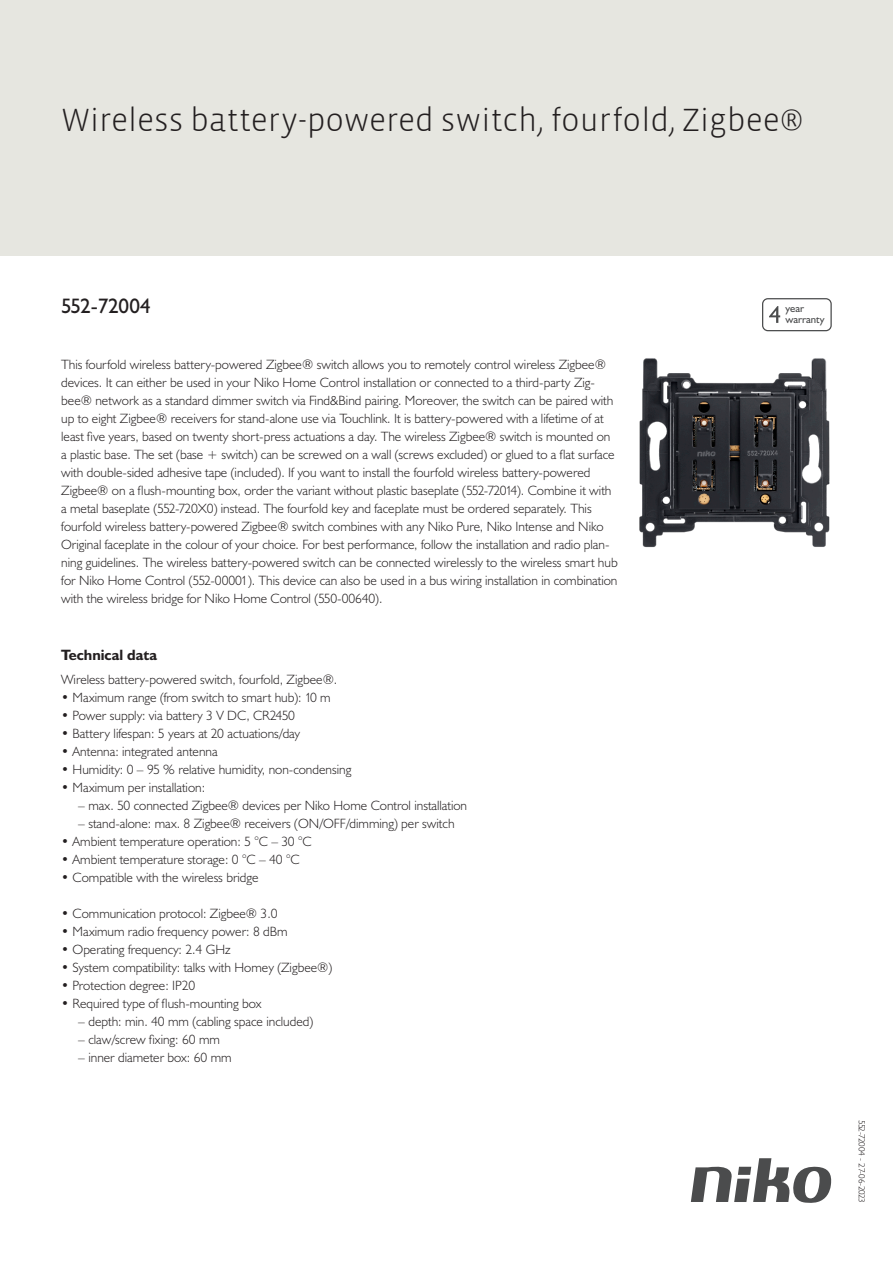
<style>
.page{position:relative;width:893px;height:1263px;background:#fff}
.page>*{position:absolute;margin:0;border:0;box-sizing:border-box;transform-origin:0 0}
.Title_datasheets{font:300 33px "Vista Sans";color:#231f20}
.Article_number{font:21px "Humanist 521 BT";letter-spacing:-.015em;color:#231f20}
.Titles_parts{font:700 15px "Humanist 521 BT";color:#231f20}
.Platte_tekst_CAB{font:300 13.5px/18px "Humanist 521 BT";color:#231f20}
.USP_Bullets{font:300 13.5px "Humanist 521 BT";color:#231f20}
.USP_Bullets_level_2{font:300 13.5px "Humanist 521 BT";color:#231f20}
.t1{font:10.8px/10.8px "Humanist 521 BT";color:#4b4c4d}
.Revision{font:300 9px "Humanist 521 BT";letter-spacing:-.03em;color:#231f20}
</style>
<div class="page">
<svg style="left:691px;top:1158px;width:141px;height:45px"></svg>
<div style="left:0;top:0;width:893px;height:255px;background:#e6e6e0"></div>
<svg style="left:762px;top:298px;width:70px;height:33px"></svg>
<img style="left:639px;top:358px;width:191px;height:190px">
<p class="Title_datasheets" style="left:61px;top:100px;width:744px">Wireless battery-powered switch, fourfold, Zigbee®</p>
<p class="Article_number" style="left:61px;top:293px;width:91px">552-72004</p>
<p class="Platte_tekst_CAB" style="left:61px;top:355px;width:558px">This fourfold wireless battery-powered Zigbee® switch allows you to remotely control wireless Zigbee® devices. It can either be used in your Niko Home Control installation or connected to a third-party Zig&shy;bee® network as a standard dimmer switch via Find&amp;Bind pairing. Moreover, the switch can be paired with up to eight Zigbee® receivers for stand-alone use via Touchlink. It is battery-powered with a lifetime of at least five years, based on twenty short-press actuations a day. The wireless Zigbee® switch is mounted on a plastic base. The set (base + switch) can be screwed on a wall (screws excluded) or glued to a flat surface with double-sided adhesive tape (included). If you want to install the fourfold wireless battery-powered Zigbee® on a flush-mounting box, order the variant without plastic baseplate (552-72014). Combine it with a metal baseplate (552-720X0) instead. The fourfold key and faceplate must be ordered separately. This fourfold wireless battery-powered Zigbee® switch combines with any Niko Pure, Niko Intense and Niko Original faceplate in the colour of your choice. For best performance, follow the installation and radio plan&shy;ning guidelines. The wireless battery-powered switch can be connected wirelessly to the wireless smart hub for Niko Home Control (552-00001). This device can also be used in a bus wiring installation in combination with the wireless bridge for Niko Home Control (550-00640).</p>
<p class="Titles_parts" style="left:61px;top:645px;width:98px">Technical data</p>
<p class="Platte_tekst_CAB" style="left:61px;top:670px;width:278px">Wireless battery-powered switch, fourfold, Zigbee®.</p>
<p class="USP_Bullets" style="left:61px;top:689px;width:271px">• Maximum range (from switch to smart hub): 10 m</p>
<p class="USP_Bullets" style="left:61px;top:707px;width:235px">• Power supply: via battery 3 V DC, CR2450</p>
<p class="USP_Bullets" style="left:61px;top:725px;width:241px">• Battery lifespan: 5 years at 20 actuations/day</p>
<p class="USP_Bullets" style="left:61px;top:743px;width:158px">• Antenna: integrated antenna</p>
<p class="USP_Bullets" style="left:61px;top:761px;width:292px">• Humidity: 0 – 95 % relative humidity, non-condensing</p>
<p class="USP_Bullets" style="left:61px;top:779px;width:145px">• Maximum per installation:</p>
<p class="USP_Bullets_level_2" style="left:78px;top:797px;width:390px">– max. 50 connected Zigbee® devices per Niko Home Control installation</p>
<p class="USP_Bullets_level_2" style="left:78px;top:815px;width:378px">– stand-alone: max. 8 Zigbee® receivers (ON/OFF/dimming) per switch</p>
<p class="USP_Bullets" style="left:61px;top:833px;width:252px">• Ambient temperature operation: 5 °C – 30 °C</p>
<p class="USP_Bullets" style="left:61px;top:851px;width:240px">• Ambient temperature storage: 0 °C – 40 °C</p>
<p class="USP_Bullets" style="left:61px;top:869px;width:199px">• Compatible with the wireless bridge</p>
<p class="USP_Bullets" style="left:61px;top:905px;width:218px">• Communication protocol: Zigbee® 3.0</p>
<p class="USP_Bullets" style="left:61px;top:923px;width:228px">• Maximum radio frequency power: 8 dBm</p>
<p class="USP_Bullets" style="left:61px;top:941px;width:171px">• Operating frequency: 2.4 GHz</p>
<p class="USP_Bullets" style="left:61px;top:959px;width:273px">• System compatibility: talks with Homey (Zigbee®)</p>
<p class="USP_Bullets" style="left:61px;top:977px;width:135px">• Protection degree: IP20</p>
<p class="USP_Bullets" style="left:61px;top:995px;width:202px">• Required type of flush-mounting box</p>
<p class="USP_Bullets_level_2" style="left:78px;top:1013px;width:236px">– depth: min. 40 mm (cabling space included)</p>
<p class="USP_Bullets_level_2" style="left:78px;top:1031px;width:143px">– claw/screw fixing: 60 mm</p>
<p class="USP_Bullets_level_2" style="left:78px;top:1049px;width:155px">– inner diameter box: 60 mm</p>
<p class="t1" style="left:785px;top:303px;width:41px">year warranty</p>
<p class="Revision" style="left:868px;top:1120px;width:85px;rotate:90deg">552-72004 - 27-06-2023</p>
</div>
